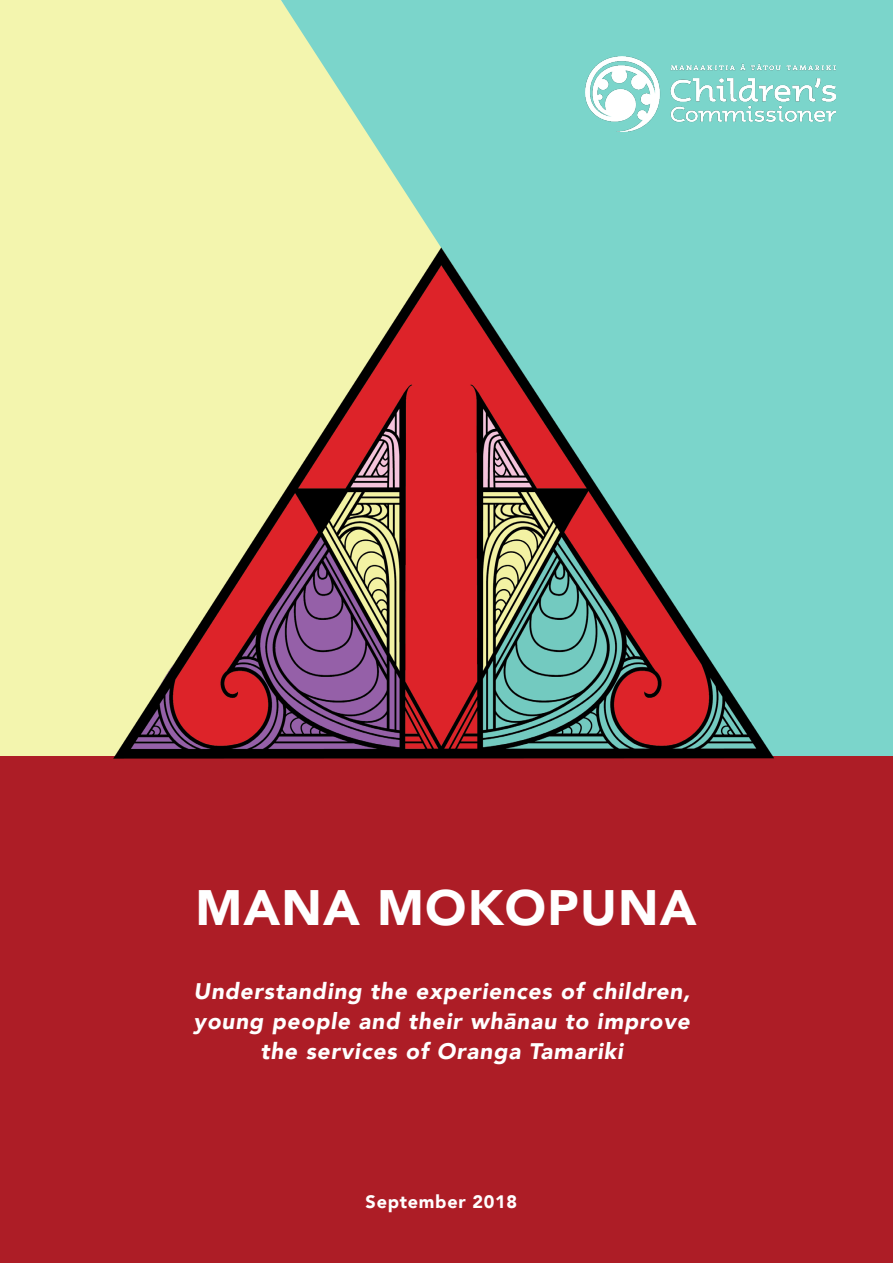
<style>
.page{position:relative;width:893px;height:1263px;background:#fff}
.page>*{position:absolute;margin:0;border:0;box-sizing:border-box;transform-origin:0 0}
.t1{font:900 49.65px "Avenir";letter-spacing:.025em;color:#fff}
.Lowercase_Italic_Sub{font:italic 900 22.5px/30px "Avenir";letter-spacing:.04em;color:#fff;text-align:center}
.Lowercase_Italic_Sub-2{font:900 18px "Avenir";letter-spacing:.04em;color:#fff}
</style>
<div class="page">
<div style="left:0;top:0;width:281px;height:757px;background:#f3f5ae"></div>
<svg style="left:281px;top:0;width:612px;height:757px;background:#87d8c7"></svg>
<div style="left:0;top:757px;width:893px;height:506px;background:#ad1d26"></div>
<img style="left:54px;top:217px;width:787px;height:542px">
<img style="left:585px;top:56px;width:250px;height:76px">
<p class="t1" style="left:195px;top:865px;width:503px">MANA MOKOPUNA</p>
<p class="Lowercase_Italic_Sub" style="left:193px;top:976px;width:498px">Understanding the experiences of children, young people and their whānau to improve the services of Oranga Tamariki</p>
<p class="Lowercase_Italic_Sub-2" style="left:366px;top:1187px;width:153px">September 2018</p>
</div>
